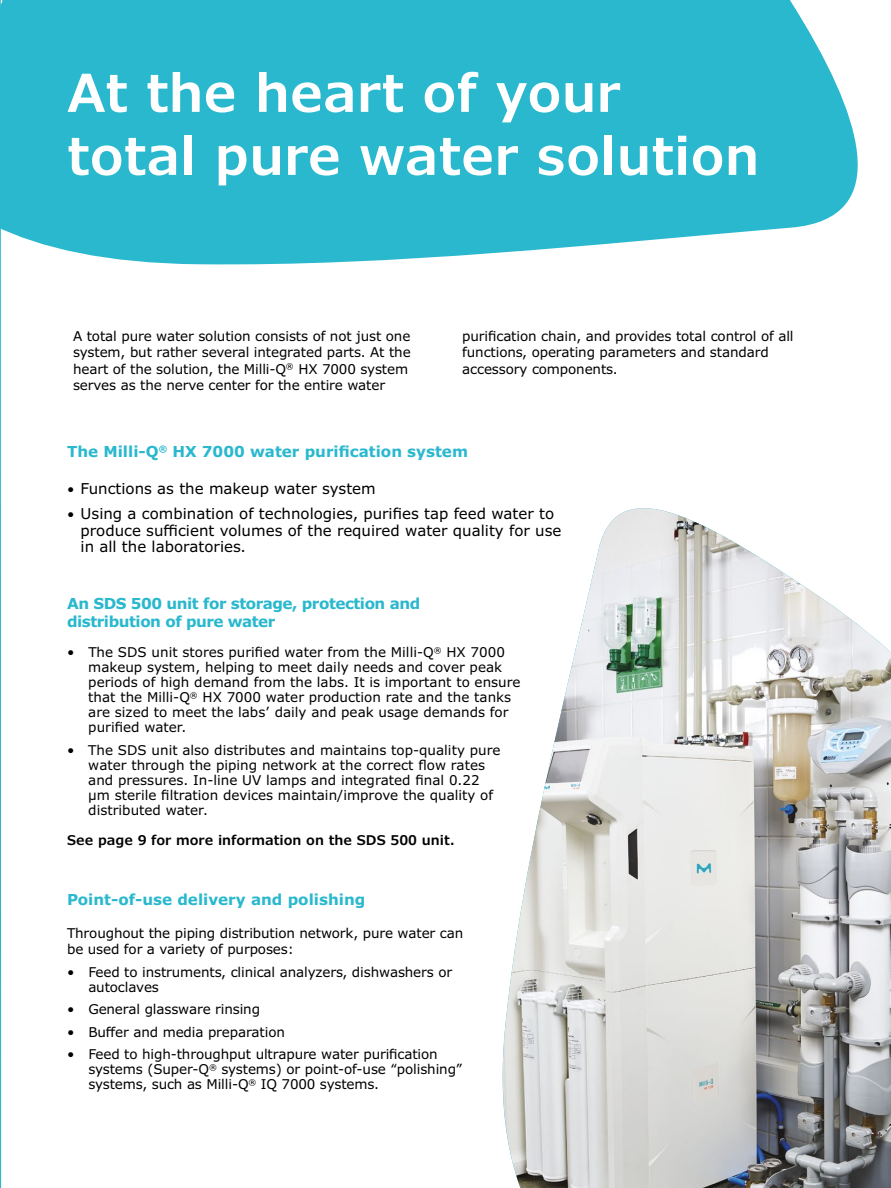
<style>
.page{position:relative;width:891px;height:1188px;background:#fff}
.page>*{position:absolute;margin:0;border:0;box-sizing:border-box;transform-origin:0 0}
.t1{font:600 52.5px/63px "Verdana Pro";color:#fff}
.t2{font:700 15.15px "Verdana Pro";letter-spacing:-.005em;color:#29b8ce}
.t3{font:700 15.15px/18px "Verdana Pro";letter-spacing:-.03em;color:#29b8ce}
.t4{font:15px/16.5px "Verdana Pro";color:#000}
.t5{font:13.5px/15px "Verdana Pro";letter-spacing:-.01em;color:#000}
.t6{font:600 13.5px "Verdana Pro";color:#000}
.s1{font-size:13.5px}
</style>
<div class="page">
<svg style="left:0;top:266px;width:1px;height:922px"></svg>
<svg style="left:0;top:0;width:858px;height:266px;background:#3bbed2"></svg>
<img style="left:502px;top:508px;width:389px;height:680px">
<h1 class="t1" style="left:67px;top:62px;width:694px">At the heart of your total pure water solution</h1>
<p class="t5" style="left:73px;top:328px;width:339px;line-height:16.2px">A total pure water solution consists of not just one system, but rather several integrated parts. At the heart of the solution, the Milli-Q<sup>®</sup> HX 7000 system serves as the nerve center for the entire water</p>
<p class="t5" style="left:462px;top:328px;width:333px;line-height:16.2px">purification chain, and provides total control of all functions, operating parameters and standard accessory components.</p>
<p class="t2" style="left:67px;top:442px;width:402px">The Milli-Q<sup>®</sup> HX 7000 water purification system</p>
<p class="t4" style="left:67px;top:480px;width:310px"><span class="s1">•</span> Functions as the makeup water system</p>
<p class="t4" style="left:81px;top:506px;width:482px;text-indent:-14px"><span class="s1">•</span> Using a combination of technologies, purifies tap feed water to produce sufficient volumes of the required water quality for use in all the laboratories.</p>
<p class="t3" style="left:67px;top:595px;width:355px">An SDS 500 unit for storage, protection and distribution of pure water</p>
<p class="t5" style="left:88px;top:645px;width:434px;text-indent:-21px">• The SDS unit stores purified water from the Milli-Q<sup>®</sup> HX 7000 makeup system, helping to meet daily needs and cover peak periods of high demand from the labs. It is important to ensure that the Milli-Q<sup>®</sup> HX 7000 water production rate and the tanks are sized to meet the labs’ daily and peak usage demands for purified water.</p>
<p class="t5" style="left:88px;top:742px;width:414px;text-indent:-21px">• The SDS unit also distributes and maintains top-quality pure water through the piping network at the correct flow rates and pressures. In-line UV lamps and integrated final 0.22 µm sterile filtration devices maintain/improve the quality of distributed water.</p>
<p class="t6" style="left:67px;top:831px;width:389px">See page 9 for more information on the SDS 500 unit.</p>
<p class="t2" style="left:67px;top:889px;width:300px">Point-of-use delivery and polishing</p>
<p class="t5" style="left:67px;top:925px;width:398px;line-height:16.5px">Throughout the piping distribution network, pure water can be used for a variety of purposes:</p>
<p class="t5" style="left:88px;top:964px;width:365px;text-indent:-21px">• Feed to instruments, clinical analyzers, dishwashers or autoclaves</p>
<p class="t5" style="left:67px;top:1002px;width:195px">• General glassware rinsing</p>
<p class="t5" style="left:67px;top:1024px;width:219px">• Buffer and media preparation</p>
<p class="t5" style="left:88px;top:1047px;width:376px;text-indent:-21px">• Feed to high-throughput ultrapure water purification systems (Super-Q<sup>®</sup> systems) or point-of-use “polishing” systems, such as Milli-Q<sup>®</sup> IQ 7000 systems.</p>
</div>
